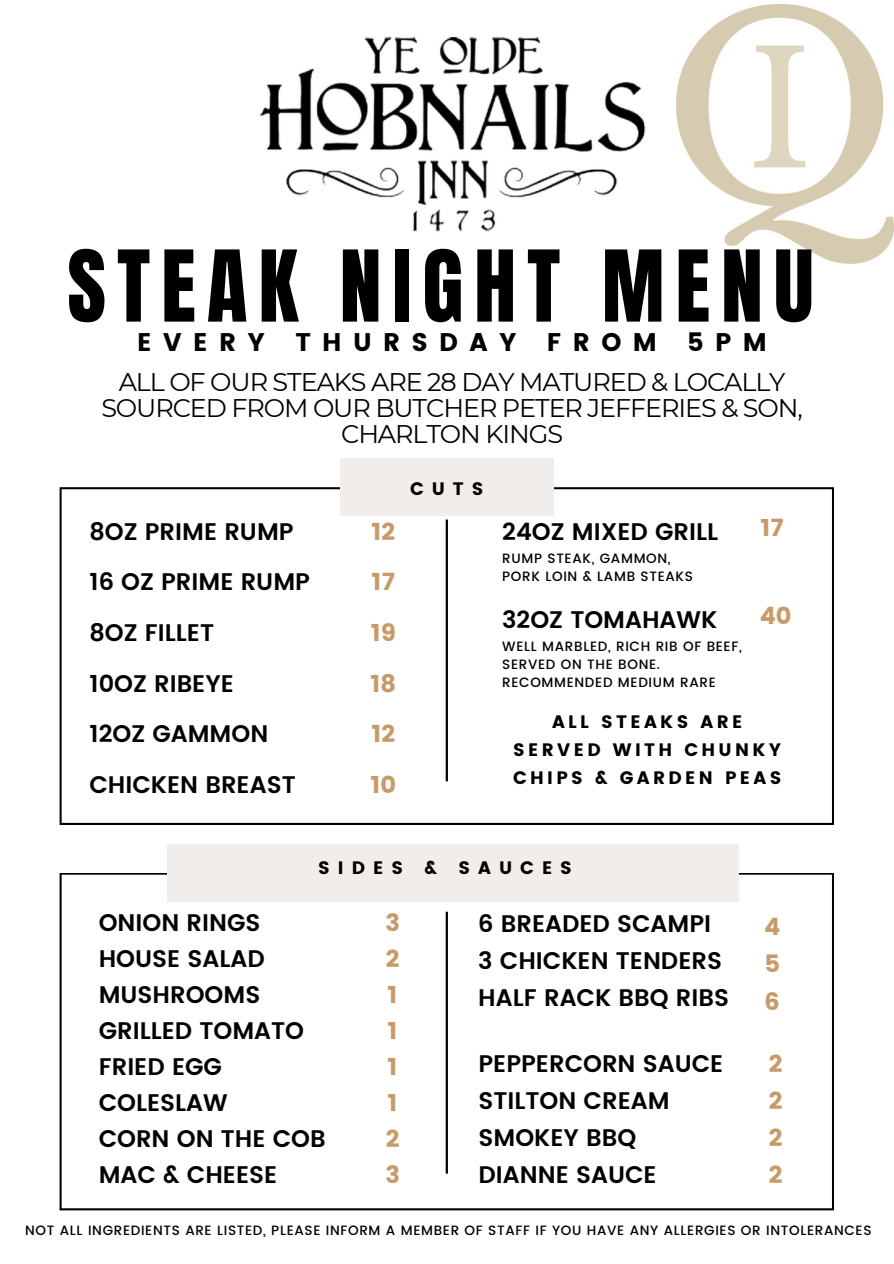
<style>
.page{position:relative;width:894px;height:1264px;background:#fff}
.page>*{position:absolute;margin:0;border:0;box-sizing:border-box;transform-origin:0 0}
.t1{font:84px "Anton";letter-spacing:.13em;color:#000}
.t2{font:25.5px/25.8px "Montserrat";letter-spacing:-.045em;color:#000;text-align:center}
.t3{font:25.5px "Poppins";letter-spacing:.445em;color:#000}
.t4{font:600 24px/36px "Poppins";color:#000}
.t5{font:24px/36px "Poppins";color:#c79b69;text-align:justify}
.t6{font:18px/28.2px "Poppins";letter-spacing:.185em;color:#000;text-align:center}
.t7{font:18px "Poppins";letter-spacing:.445em;color:#000}
.t8{font:500 13.5px/18px "Poppins";letter-spacing:.05em;color:#000}
</style>
<div class="page">
<svg style="left:60px;top:487px;width:773px;height:338px"></svg>
<div style="left:340px;top:458px;width:213px;height:58px;background:#f1edea"></div>
<hr style="left:445px;top:520px;width:3px;height:260px;background:#000">
<img style="left:259px;top:36px;width:387px;height:196px">
<img style="left:676px;top:4px;width:217px;height:259px">
<svg style="left:60px;top:872px;width:773px;height:338px"></svg>
<div style="left:167px;top:843px;width:571px;height:58px;background:#f1edea"></div>
<hr style="left:445px;top:912px;width:3px;height:260px;background:#000">
<p class="t1" style="left:67px;top:226px;width:747px">STEAK NIGHT MENU</p>
<h2 class="t3" style="left:137px;top:327px;width:631px">EVERY THURSDAY FROM 5PM</h2>
<h2 class="t2" style="left:101px;top:369px;width:702px">ALL OF OUR STEAKS ARE 28 DAY MATURED &amp; LOCALLY<br>SOURCED FROM OUR BUTCHER PETER JEFFERIES &amp; SON,<br>CHARLTON KINGS</h2>
<h1 class="t6" style="left:410px;top:474px;width:75px">CUTS</h1>
<h2 class="t4" style="left:89px;top:506px;width:222px;line-height:50.7px">8OZ PRIME RUMP<br>16 OZ PRIME RUMP<br>8OZ FILLET<br>10OZ RIBEYE<br>12OZ GAMMON<br>CHICKEN BREAST</h2>
<h3 class="t5" style="left:760px;top:510px;width:25px">17</h3>
<p class="t4" style="left:502px;top:513px;width:217px">24OZ MIXED GRILL</p>
<h2 class="t5" style="left:370px;top:506px;width:27px;line-height:50.7px">12<br>17<br>19<br>18<br>12<br>10</h2>
<p class="t8" style="left:502px;top:549px;width:170px">RUMP STEAK, GAMMON,</p>
<p class="t8" style="left:502px;top:567px;width:192px">PORK LOIN &amp; LAMB STEAKS</p>
<h4 class="t5" style="left:759px;top:598px;width:33px">40</h4>
<h4 class="t4" style="left:502px;top:601px;width:216px">32OZ TOMAHAWK</h4>
<h4 class="t8" style="left:502px;top:637px;width:241px">WELL MARBLED, RICH RIB OF BEEF,<br>SERVED ON THE BONE.</h4>
<h2 class="t8" style="left:502px;top:673px;width:215px">RECOMMENDED MEDIUM RARE</h2>
<h2 class="t6" style="left:513px;top:707px;width:270px">ALL STEAKS ARE<br>SERVED WITH CHUNKY<br>CHIPS &amp; GARDEN PEAS</h2>
<p class="t7" style="left:318px;top:857px;width:255px">SIDES &amp; SAUCES</p>
<h2 class="t4" style="left:99px;top:904px;width:228px">ONION RINGS<br>HOUSE SALAD<br>MUSHROOMS<br>GRILLED TOMATO<br>FRIED EGG<br>COLESLAW<br>CORN ON THE COB<br>MAC &amp; CHEESE</h2>
<p class="t4" style="left:478px;top:904px;width:252px;line-height:37.2px">6 BREADED SCAMPI<br>3 CHICKEN TENDERS<br>HALF RACK BBQ RIBS</p>
<h2 class="t5" style="left:385px;top:904px;width:16px">3<br>2<br>1<br>1<br>1<br>1<br>2<br>3</h2>
<p class="t5" style="left:763px;top:908px;width:18px;line-height:37.2px">4<br>5<br>6</p>
<h2 class="t4" style="left:478px;top:1044px;width:246px;line-height:37.2px">PEPPERCORN SAUCE<br>STILTON CREAM<br>SMOKEY BBQ<br>DIANNE SAUCE</h2>
<h2 class="t5" style="left:768px;top:1044px;width:15px;line-height:37.2px">2<br>2<br>2<br>2</h2>
<h2 class="t8" style="left:25px;top:1220px;width:847px">NOT ALL INGREDIENTS ARE LISTED, PLEASE INFORM A MEMBER OF STAFF IF YOU HAVE ANY ALLERGIES OR INTOLERANCES</h2>
</div>
